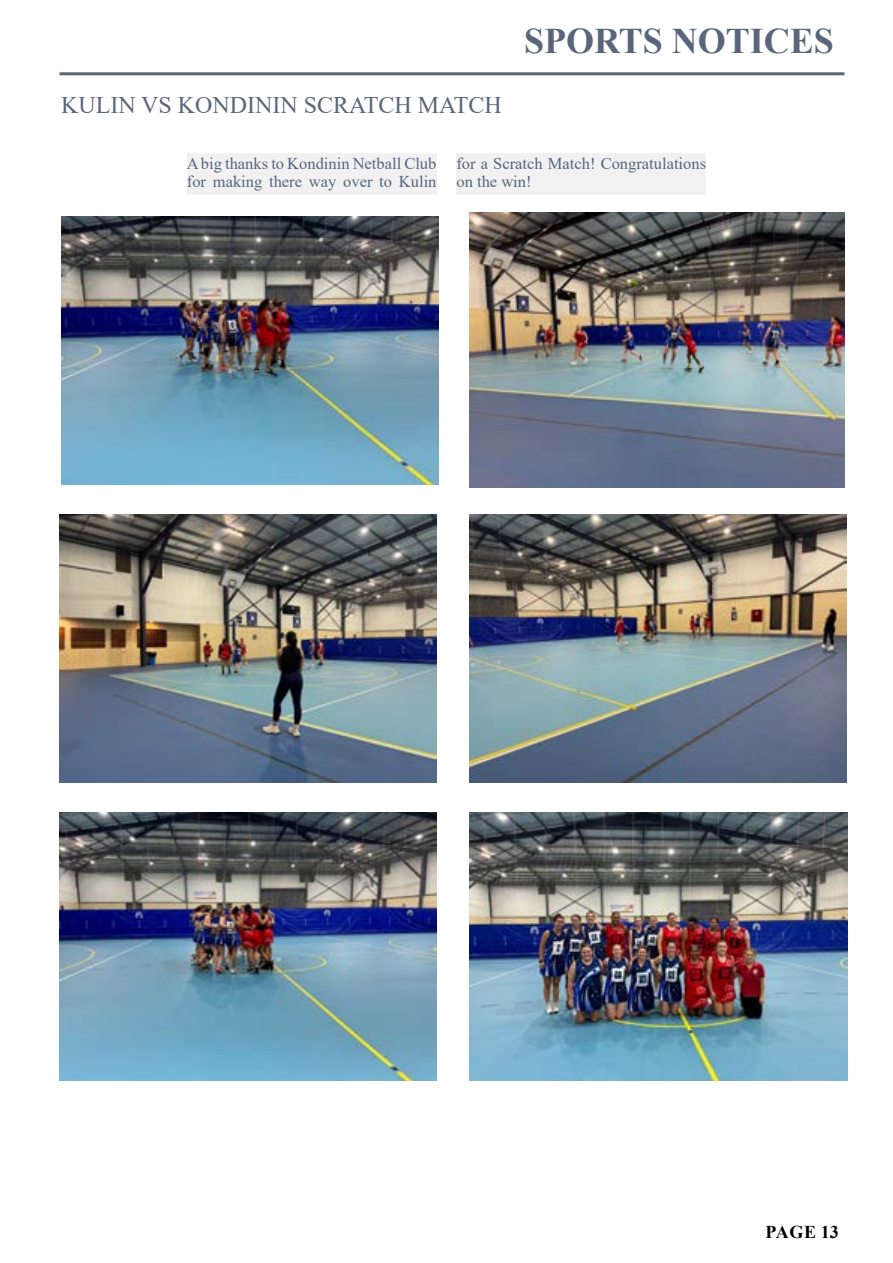
<style>
.page{position:relative;width:893px;height:1263px;background:#fff}
.page>*{position:absolute;margin:0;border:0;box-sizing:border-box;transform-origin:0 0}
.t1{font:700 36px "Times New Roman";color:#59657b}
.t2{font:24px "Times New Roman";color:#59657b}
.t3{font:700 18px "Times New Roman";letter-spacing:.015em;color:#000}
.t4{font:16.5px/18px "Times New Roman";color:#59657b}
</style>
<div class="page">
<hr style="left:60px;top:72px;width:784px;height:3px;background:#59657b">
<div style="left:187px;top:153px;width:249px;height:41px;background:#f1f1f2"></div>
<div style="left:456px;top:153px;width:250px;height:41px;background:#f1f1f2"></div>
<img style="left:61px;top:216px;width:377px;height:268px">
<img style="left:469px;top:212px;width:375px;height:276px">
<img style="left:60px;top:514px;width:376px;height:268px">
<img style="left:469px;top:514px;width:377px;height:268px">
<img style="left:60px;top:812px;width:376px;height:268px">
<img style="left:469px;top:812px;width:378px;height:268px">
<h2 class="t2" style="left:61px;top:88px;width:442px">KULIN VS KONDININ SCRATCH MATCH</h2>
<h1 class="t1" style="left:524px;top:15px;width:311px">SPORTS NOTICES</h1>
<p class="t4" style="left:187px;top:154px;width:251px">A big thanks to Kondinin Netball Club for making there way over to Kulin</p>
<p class="t4" style="left:456px;top:154px;width:251px">for a Scratch Match! Congratulations on the win!</p>
<p class="t3" style="left:766px;top:1219px;width:75px">PAGE 13</p>
</div>
